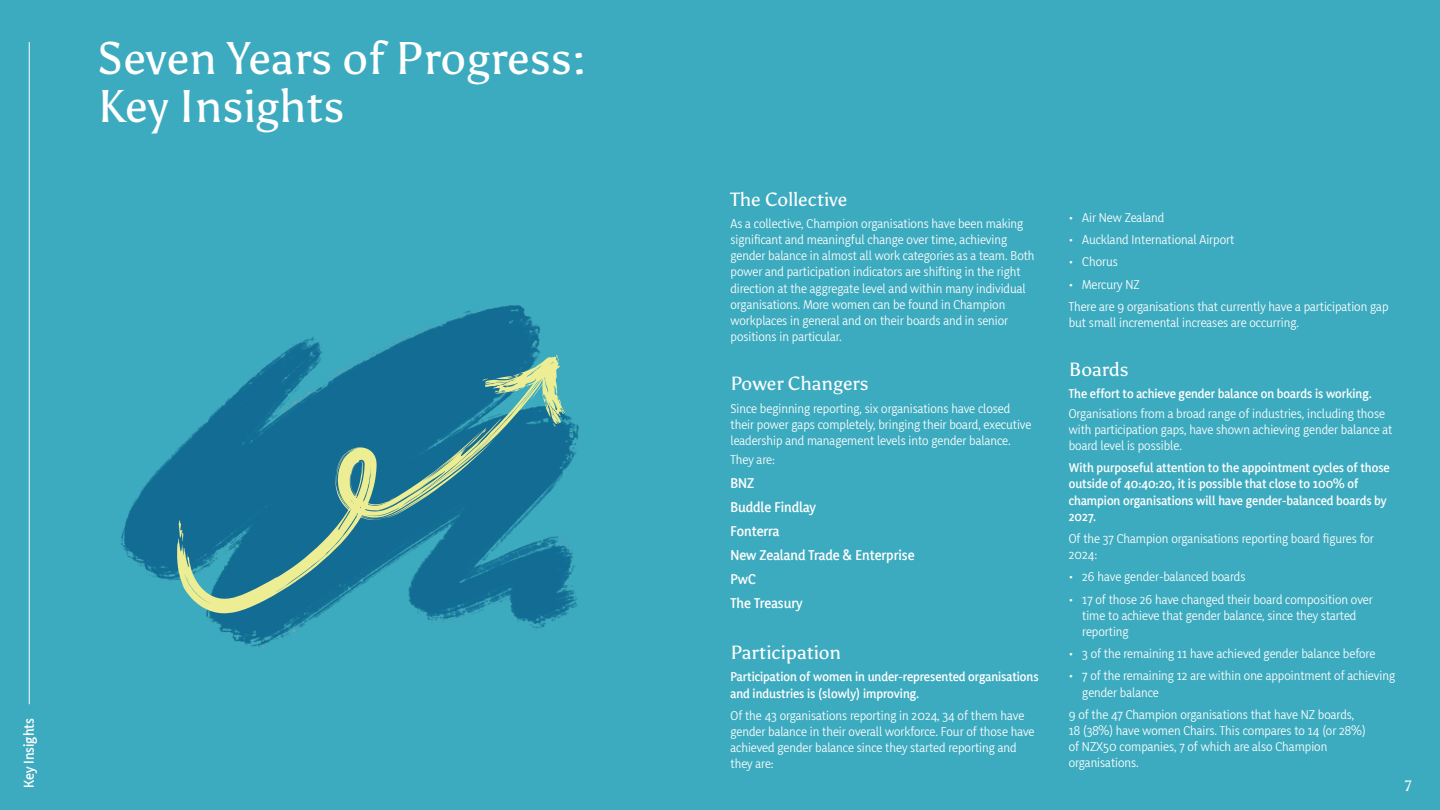
<style>
.page{position:relative;width:1440px;height:810px;background:#3dabbf}
.page>*{position:absolute;margin:0;border:0;box-sizing:border-box;transform-origin:0 0}
.t1{font:45.75px/48px "Asul";color:#fff}
.t2{font:19.12px "Asul";color:#fff}
.t3{font:600 15px/24px "Yaldevi Colombo";color:#fff}
.t4{font:15px "Asul";color:#fff}
.t5{font:13.5px/16.2px "Yaldevi Colombo";color:#fff}
.t6{font:600 13.5px/16.2px "Yaldevi Colombo";color:#fff}
</style>
<div class="page">
<hr style="left:29px;top:42px;width:1px;height:662px;background:#fff">
<img style="left:122px;top:305px;width:457px;height:342px">
<svg style="left:177px;top:372px;width:368px;height:241px;fill:#126c94"></svg>
<svg style="left:335px;top:355px;width:230px;height:165px"></svg>
<h1 class="t1" style="left:98px;top:34px;width:490px">Seven Years of Progress:<br>Key Insights</h1>
<p class="t3" style="left:17px;top:788px;width:72px;rotate:-90deg">Key Insights</p>
<h2 class="t2" style="left:730px;top:187px;width:118px">The Collective</h2>
<p class="t5" style="left:730px;top:216px;width:306px">As a collective, Champion organisations have been making significant and meaningful change over time, achieving gender balance in almost all work categories as a team. Both power and participation indicators are shifting in the right direction at the aggregate level and within many individual organisations. More women can be found in Champion workplaces in general and on their boards and in senior positions in particular.</p>
<h2 class="t2" style="left:730px;top:372px;width:140px">Power Changers</h2>
<p class="t5" style="left:730px;top:400px;width:302px">Since beginning reporting, six organisations have closed their power gaps completely, bringing their board, executive leadership and management levels into gender balance.</p>
<p class="t5" style="left:730px;top:452px;width:46px">They are:</p>
<p class="t3" style="left:730px;top:471px;width:186px">BNZ<br>Buddle Findlay<br>Fonterra<br>New Zealand Trade &amp; Enterprise<br>PwC<br>The Treasury</p>
<h2 class="t2" style="left:730px;top:641px;width:112px">Participation</h2>
<p class="t6" style="left:730px;top:669px;width:310px">Participation of women in under-represented organisations and industries is (slowly) improving.</p>
<p class="t5" style="left:730px;top:708px;width:305px">Of the 43 organisations reporting in 2024, 34 of them have gender balance in their overall workforce. Four of those have achieved gender balance since they started reporting and they are:</p>
<p class="t5" style="left:1069px;top:210px;width:97px">• Air New Zealand</p>
<p class="t5" style="left:1069px;top:232px;width:167px">• Auckland International Airport</p>
<p class="t5" style="left:1069px;top:254px;width:51px">• Chorus</p>
<p class="t5" style="left:1069px;top:273px;width:321px;line-height:22.2px">• Mercury NZ<br>There are 9 organisations that currently have a participation gap</p>
<p class="t5" style="left:1069px;top:315px;width:232px">but small incremental increases are occurring.</p>
<h2 class="t2" style="left:1069px;top:358px;width:61px">Boards</h2>
<p class="t6" style="left:1069px;top:386px;width:305px">The effort to achieve gender balance on boards is working.</p>
<p class="t5" style="left:1069px;top:405px;width:325px">Organisations from a broad range of industries, including those with participation gaps, have shown achieving gender balance at board level is possible.</p>
<p class="t6" style="left:1069px;top:460px;width:323px">With purposeful attention to the appointment cycles of those outside of 40:40:20, it is possible that close to 100% of champion organisations will have gender-balanced boards by 2027.</p>
<p class="t5" style="left:1069px;top:531px;width:307px">Of the 37 Champion organisations reporting board figures for<br>2024:</p>
<p class="t5" style="left:1069px;top:569px;width:178px">• 26 have gender-balanced boards</p>
<p class="t5" style="left:1082px;top:591px;width:292px;text-indent:-14px">• 17 of those 26 have changed their board composition over time to achieve that gender balance, since they started reporting</p>
<p class="t5" style="left:1069px;top:646px;width:308px">• 3 of the remaining 11 have achieved gender balance before</p>
<p class="t5" style="left:1082px;top:668px;width:314px;text-indent:-14px">• 7 of the remaining 12 are within one appointment of achieving gender balance</p>
<p class="t5" style="left:1069px;top:707px;width:298px">9 of the 47 Champion organisations that have NZ boards, 18 (38%) have women Chairs. This compares to 14 (or 28%) of NZX50 companies, 7 of which are also Champion organisations.</p>
<p class="t4" style="left:1405px;top:777px;width:8px">7</p>
</div>
